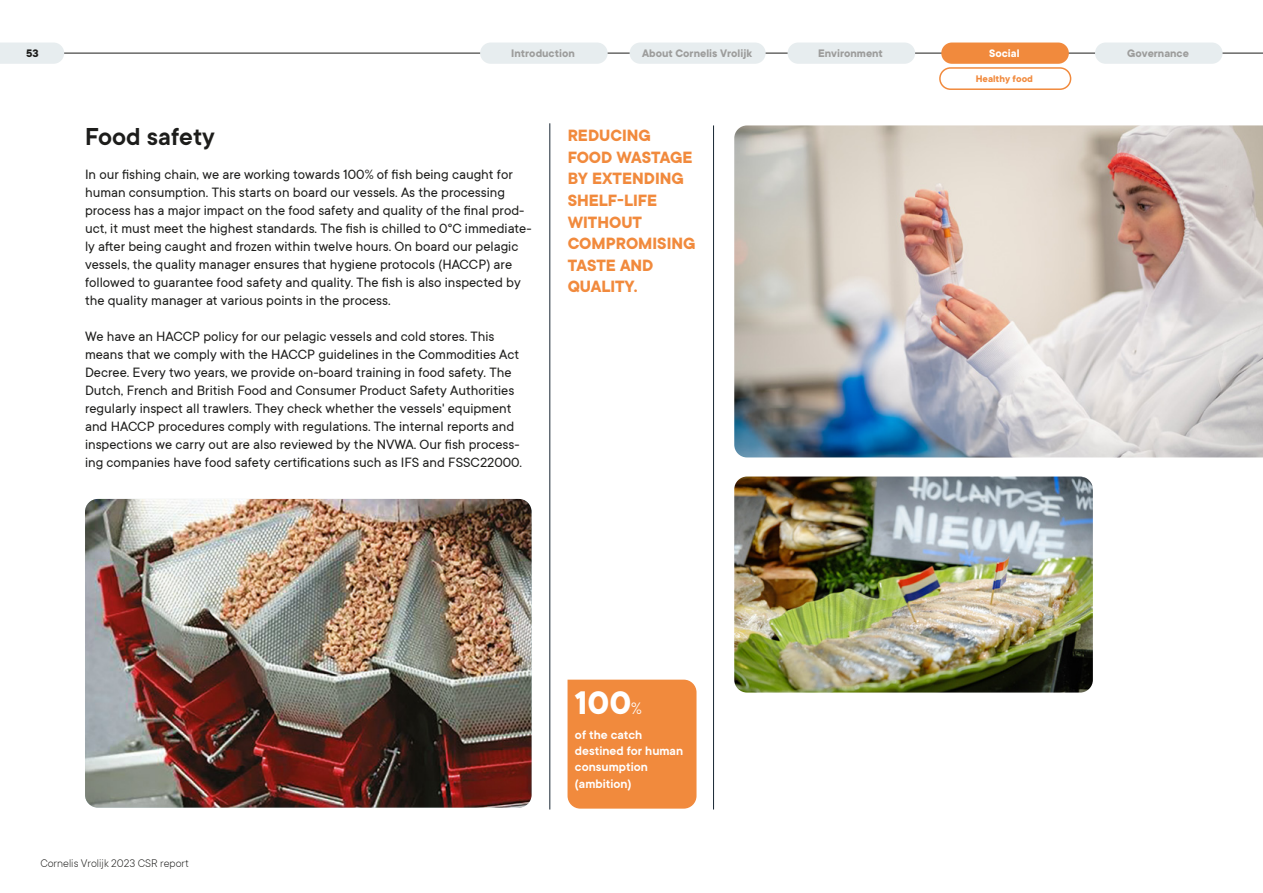
<style>
.page{position:relative;width:1263px;height:893px;background:#fff}
.page>*{position:absolute;margin:0;border:0;box-sizing:border-box;transform-origin:0 0}
.t1{font:700 36px "TT Commons";color:#fff}
.t2{font:600 27px "TT Commons";color:#1d1d1b}
.t3{font:700 18px/21.6px "TT Commons";color:#f18a3d}
.t4{font:15px/18px "TT Commons";color:#1d1d1b}
.t5{font:600 13.5px/16.2px "TT Commons";color:#fff}
.t6{font:700 12px "TT Commons";color:#9d9d9c}
.t7{font:300 12px "TT Commons";color:#1d1d1b}
.t8{font:700 12px "TT Commons";color:#fff}
.t9{font:700 12px "TT Commons";color:#1d1d1b}
.t10{font:700 10.5px "TT Commons";color:#f18a3d}
.s1{font-weight:300;font-size:18px}
</style>
<div class="page">
<hr style="left:0;top:53px;width:1263px;height:1px;background:#1d1d1b">
<svg style="left:0;top:43px;width:64px;height:21px"></svg>
<div style="left:480px;top:43px;width:128px;height:21px;background:#e7edef;border-radius:11px"></div>
<div style="left:630px;top:43px;width:136px;height:21px;background:#e7edef;border-radius:11px"></div>
<div style="left:941px;top:43px;width:128px;height:21px;background:#f18a3d;border-radius:11px"></div>
<hr style="left:713px;top:125px;width:1px;height:684px;background:#182633">
<hr style="left:549px;top:123px;width:1px;height:686px;background:#182633">
<div style="left:787px;top:43px;width:128px;height:21px;background:#e7edef;border-radius:11px"></div>
<div style="left:1095px;top:43px;width:127px;height:21px;background:#e7edef;border-radius:11px"></div>
<img style="left:734px;top:125px;width:529px;height:332px">
<img style="left:85px;top:499px;width:446px;height:309px">
<img style="left:734px;top:477px;width:359px;height:216px">
<div style="left:567px;top:680px;width:129px;height:129px;background:#f18a3d"></div>
<div style="left:939px;top:67px;width:132px;height:23px;border:2px solid #f18a3d;border-radius:11px"></div>
<p class="t9" style="left:26px;top:47px;width:14px">53</p>
<p class="t6" style="left:511px;top:47px;width:65px">Introduction</p>
<p class="t6" style="left:642px;top:47px;width:112px">About Cornelis Vrolijk</p>
<p class="t6" style="left:818px;top:47px;width:66px">Environment</p>
<p class="t8" style="left:989px;top:47px;width:32px">Social</p>
<p class="t6" style="left:1127px;top:47px;width:63px">Governance</p>
<p class="t10" style="left:976px;top:73px;width:59px">Healthy food</p>
<h2 class="t2" style="left:85px;top:121px;width:131px">Food safety</h2>
<p class="t4" style="left:85px;top:166px;width:448px">In our fishing chain, we are working towards 100% of fish being caught for human consumption. This starts on board our vessels. As the processing process has a major impact on the food safety and quality of the final prod&shy;uct, it must meet the highest standards. The fish is chilled to 0°C immediate&shy;ly after being caught and frozen within twelve hours. On board our pelagic vessels, the quality manager ensures that hygiene protocols (HACCP) are followed to guarantee food safety and quality. The fish is also inspected by the quality manager at various points in the process.</p>
<p class="t4" style="left:85px;top:328px;width:439px">We have an HACCP policy for our pelagic vessels and cold stores. This means that we comply with the HACCP guidelines in the Commodities Act Decree. Every two years, we provide on-board training in food safety. The Dutch, French and British Food and Consumer Product Safety Authorities regularly inspect all trawlers. They check whether the vessels' equipment and HACCP procedures comply with regulations. The internal reports and inspections we carry out are also reviewed by the NVWA. Our fish process&shy;ing companies have food safety certifications such as IFS and FSSC22000.</p>
<p class="t3" style="left:568px;top:125px;width:129px">REDUCING<br>FOOD WASTAGE<br>BY EXTENDING<br>SHELF-LIFE<br>WITHOUT<br>COMPROMISING<br>TASTE AND<br>QUALITY.</p>
<p class="t7" style="left:40px;top:857px;width:150px">Cornelis Vrolijk 2023 CSR report</p>
<h1 class="t1" style="left:575px;top:683px;width:69px">100<span class="s1">%</span></h1>
<p class="t5" style="left:575px;top:727px;width:110px">of the catch destined for human consumption (ambition)</p>
</div>
